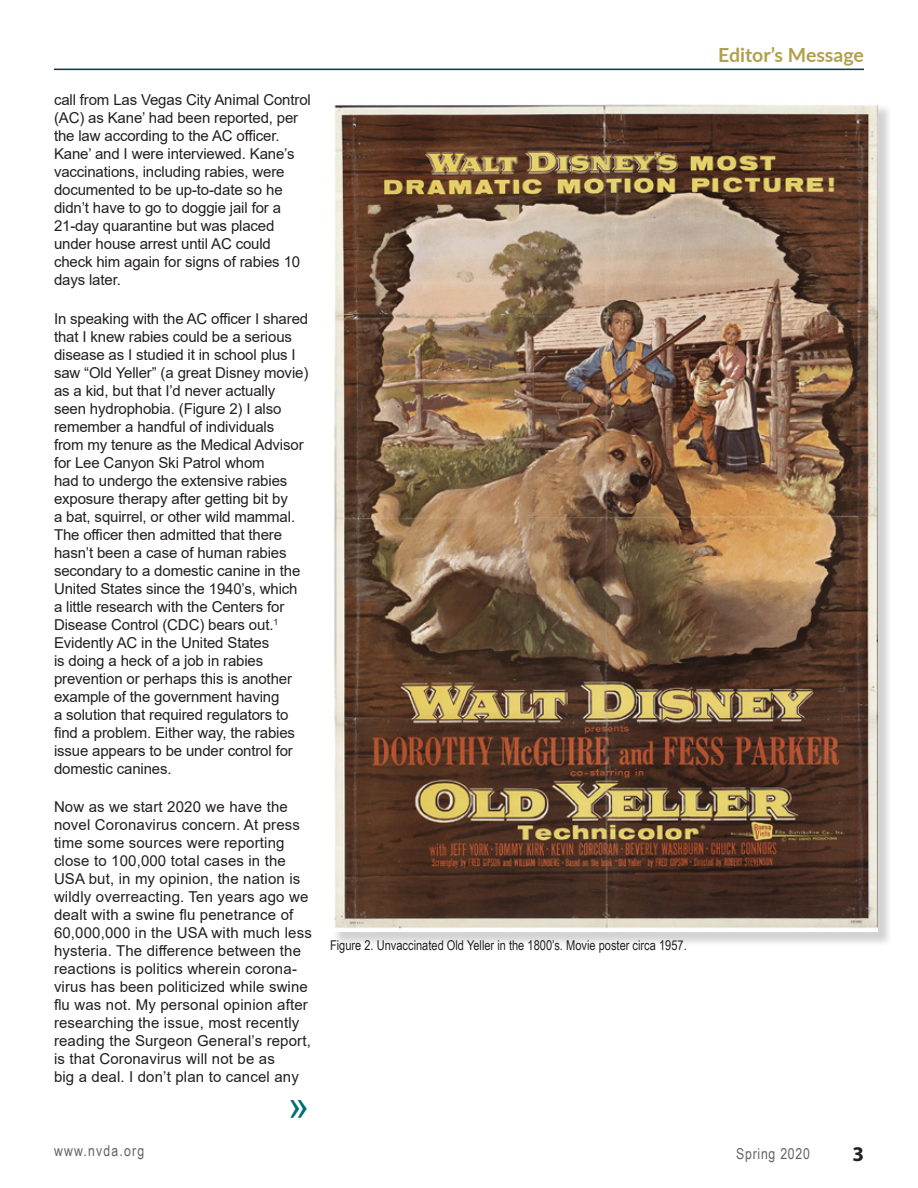
<style>
.page{position:relative;width:918px;height:1188px;background:#fff}
.page>*{position:absolute;margin:0;border:0;box-sizing:border-box;transform-origin:0 0}
.Body_Drop_Cap{font:39.3px "Arial";color:#006f7a}
.t1{font:700 21px "Myriad Pro";color:#231f20}
.t2{font:700 19.5px "Lato";color:#b0a04e}
.Body_Left_Align{font:15px/18px "Arial";letter-spacing:-.01em;color:#231f20}
.Body_Left_Align-2{font:15px/18px "Arial";letter-spacing:.01em;color:#231f20}
.t3{font:15px "Arial Narrow";letter-spacing:.08em;color:#636366}
.t4{font:15px "Arial Narrow";letter-spacing:.05em;color:#636366}
.Photo_Caption{font:13.5px "Arial Narrow";color:#231f20}
</style>
<div class="page">
<hr style="left:54px;top:69px;width:810px;height:1px;background:#17333f">
<div style="left:332px;top:103px;width:561px;height:844px;background:#231f20;opacity:.2"></div>
<img style="left:332px;top:103px;width:546px;height:829px">
<p class="Body_Left_Align" style="left:54px;top:91px;width:258px">call from Las Vegas City Animal Control (AC) as Kane’ had been reported, per the law according to the AC officer.<br>Kane’ and I were interviewed. Kane’s vaccinations, including rabies, were documented to be up-to-date so he didn’t have to go to doggie jail for a 21-day quarantine but was placed under house arrest until AC could check him again for signs of rabies 10 days later.</p>
<p class="Body_Left_Align" style="left:54px;top:309px;width:256px">In speaking with the AC officer I shared that I knew rabies could be a serious disease as I studied it in school plus I saw “Old Yeller” (a great Disney movie) as a kid, but that I’d never actually seen hydrophobia. (Figure 2) I also remember a handful of individuals<br>from my tenure as the Medical Advisor for Lee Canyon Ski Patrol whom<br>had to undergo the extensive rabies exposure therapy after getting bit by<br>a bat, squirrel, or other wild mammal.<br>The officer then admitted that there hasn’t been a case of human rabies secondary to a domestic canine in the United States since the 1940’s, which a little research with the Centers for Disease Control (CDC) bears out.<sup>1<br></sup>Evidently AC in the United States<br>is doing a heck of a job in rabies prevention or perhaps this is another example of the government having<br>a solution that required regulators to find a problem. Either way, the rabies issue appears to be under control for domestic canines.</p>
<p class="Body_Left_Align-2" style="left:54px;top:798px;width:259px">Now as we start 2020 we have the novel Coronavirus concern. At press time some sources were reporting close to 100,000 total cases in the USA but, in my opinion, the nation is wildly overreacting. Ten years ago we dealt with a swine flu penetrance of 60,000,000 in the USA with much less hysteria. The difference between the reactions is politics wherein corona&shy;virus has been politicized while swine flu was not. My personal opinion after researching the issue, most recently reading the Surgeon General’s report, is that Coronavirus will not be as<br>big a deal. I don’t plan to cancel any</p>
<p class="Body_Drop_Cap" style="left:288px;top:1078px;width:23px">»</p>
<p class="Photo_Caption" style="left:330px;top:935px;width:358px">Figure 2. Unvaccinated Old Yeller in the 1800’s. Movie poster circa 1957.</p>
<p class="t2" style="left:718px;top:40px;width:147px">Editor’s Message</p>
<p class="t3" style="left:54px;top:1140px;width:92px">www.nvda.org</p>
<p class="t4" style="left:736px;top:1142px;width:75px">Spring 2020</p>
<h2 class="t1" style="left:852px;top:1140px;width:13px">3</h2>
</div>
